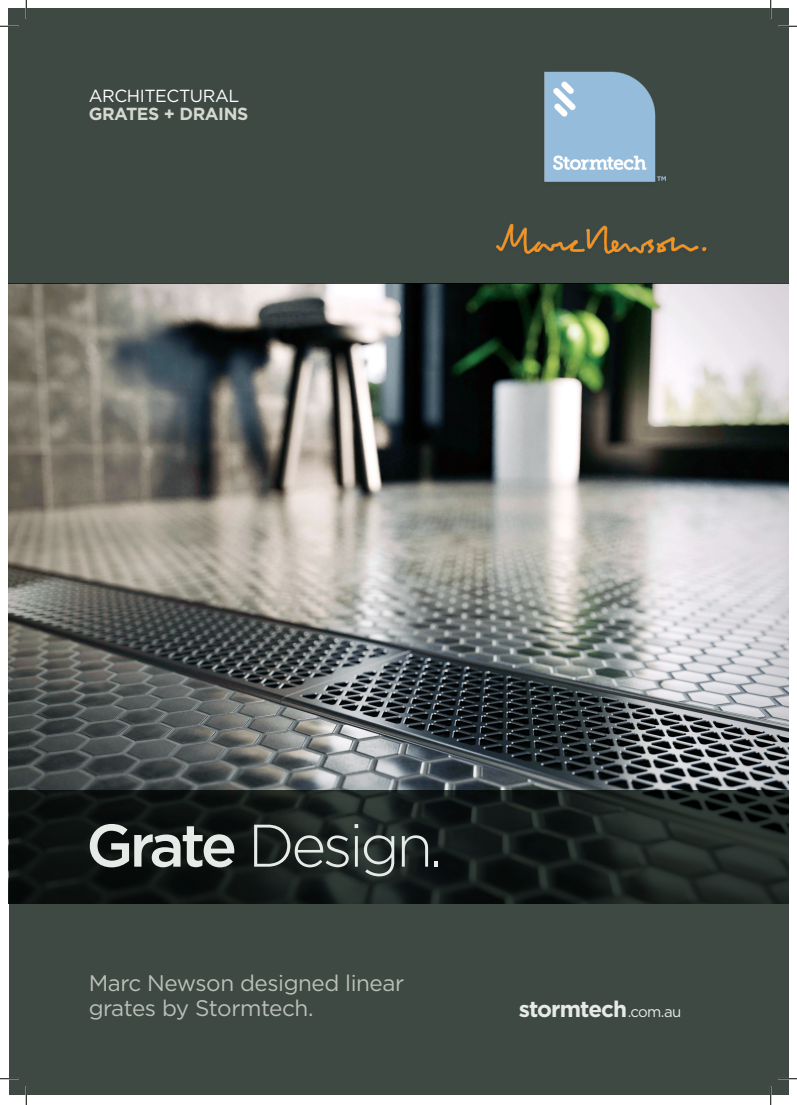
<style>
.page{position:relative;width:797px;height:1105px;background:#fff}
.page>*{position:absolute;margin:0;border:0;box-sizing:border-box;transform-origin:0 0}
.t1{font:300 60px "Gotham";letter-spacing:-.06em;color:#e7ebe7}
.t2{font:22.5px/25px "Gotham";letter-spacing:-.02em;color:#bbbfb9}
.t3{font:700 22.5px "Gotham";letter-spacing:-.04em;color:#e7ebe7}
.t4{font:17.5px "Gotham";letter-spacing:-.025em;color:#fff}
.t5{font:700 17.5px "Gotham";letter-spacing:-.025em;color:#d5d8d1}
.s1{font-weight:500}
.s2{font-weight:400;font-size:15px}
</style>
<div class="page">
<div style="left:9px;top:9px;width:779px;height:274px;background:#3d4942"></div>
<div style="left:9px;top:790px;width:779px;height:305px;background:#3d4942"></div>
<img style="left:9px;top:283px;width:779px;height:620px">
<img style="left:544px;top:71px;width:122px;height:111px">
<img style="left:496px;top:223px;width:211px;height:31px">
<svg style="left:0;top:25px;width:19px;height:2px"></svg>
<svg style="left:778px;top:25px;width:19px;height:2px"></svg>
<svg style="left:0;top:1078px;width:19px;height:1px"></svg>
<svg style="left:778px;top:1078px;width:19px;height:1px"></svg>
<svg style="left:25px;top:0;width:2px;height:19px"></svg>
<svg style="left:25px;top:1086px;width:2px;height:19px"></svg>
<svg style="left:770px;top:0;width:1px;height:19px"></svg>
<svg style="left:770px;top:1086px;width:1px;height:19px"></svg>
<p class="t4" style="left:89px;top:86px;width:152px">Architectural</p>
<p class="t5" style="left:89px;top:103px;width:161px">GRATES + DRAINS</p>
<h1 class="t1" style="left:86px;top:813px;width:358px"><span class="s1">Grate</span> Design.</h1>
<p class="t2" style="left:89px;top:970px;width:317px">Marc Newson designed linear grates by Stormtech.</p>
<p class="t3" style="left:519px;top:996px;width:164px">stormtech<span class="s2">.com.au</span></p>
</div>
